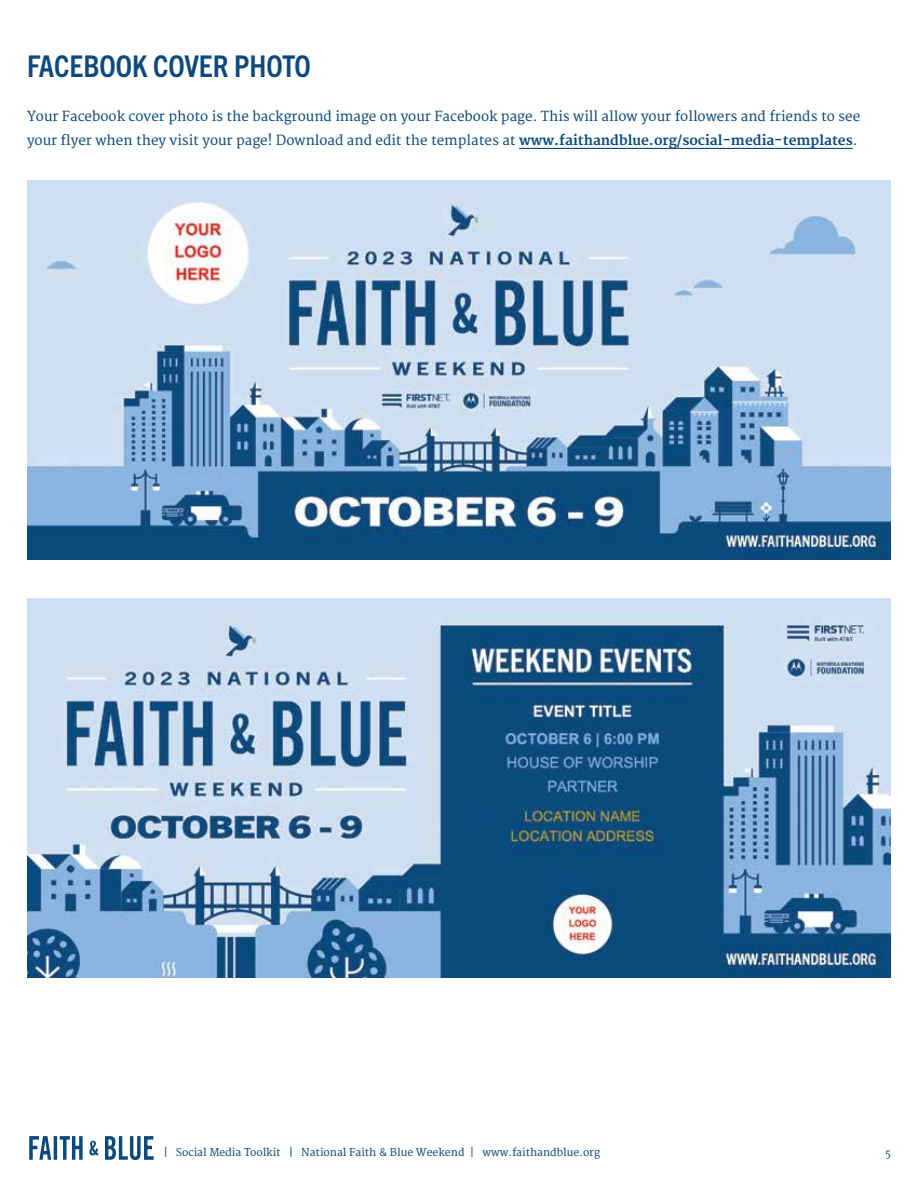
<style>
.page{position:relative;width:918px;height:1188px;background:#fff}
.page>*{position:absolute;margin:0;border:0;box-sizing:border-box;transform-origin:0 0}
.t1{font:700 condensed 30px "Trade Gothic Next LT Pro";color:#0c4a7d}
.t2{font:13.5px/24.8px "Merriweather";color:#0c4a7d}
.t3{font:10.5px "Merriweather";color:#0c4a7d}
.s1{font-weight:700}
</style>
<div class="page">
<svg style="left:29px;top:1136px;width:125px;height:24px"></svg>
<hr style="left:519px;top:148px;width:334px;height:1px;background:#0c4a7d">
<img style="left:27px;top:180px;width:864px;height:379px">
<img style="left:27px;top:598px;width:864px;height:380px">
<h1 class="t1" style="left:27px;top:46px;width:285px">FACEBOOK COVER PHOTO</h1>
<p class="t2" style="left:27px;top:104px;width:835px">Your Facebook cover photo is the background image on your Facebook page. This will allow your followers and friends to see your flyer when they visit your page! Download and edit the templates at <span class="s1">www.faithandblue.org/social-media-templates</span>.</p>
<p class="t3" style="left:163px;top:1146px;width:438px">| Social Media Toolkit | National Faith &amp; Blue Weekend | www.faithandblue.org</p>
<p class="t3" style="left:885px;top:1147px;width:7px">5</p>
</div>
